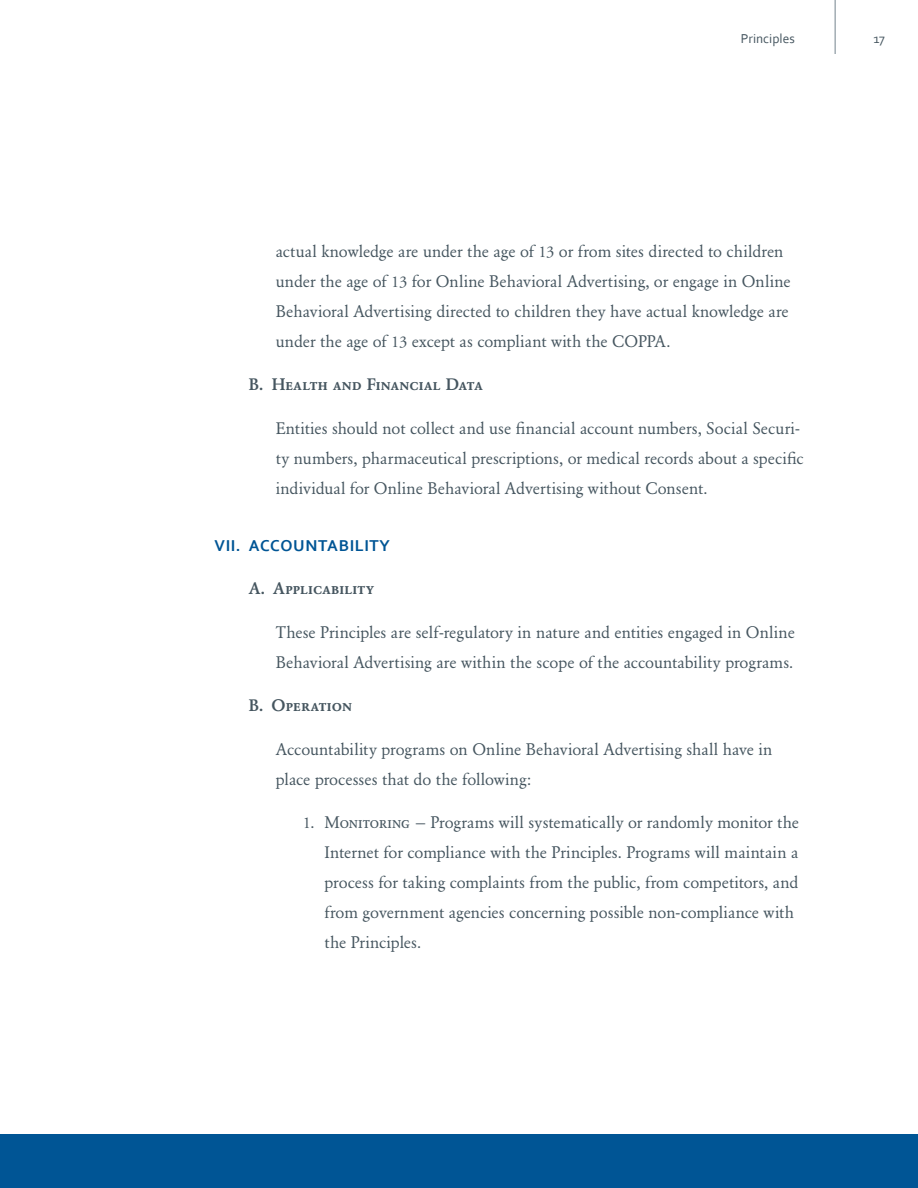
<style>
.page{position:relative;width:918px;height:1188px;background:#fff}
.page>*{position:absolute;margin:0;border:0;box-sizing:border-box;transform-origin:0 0}
.t1{font:16.5px/30px "Garamond Berth BQ Reg Os F";color:#45555f}
.t2{font:16.5px "Garamond Berth BQ Med SC";letter-spacing:.01em;color:#45555f}
.t3{font:700 16.5px "Corbel";letter-spacing:.04em;color:#005595}
.t4{font:13.5px "Corbel";color:#45555f}
.s1{font-family:"Adobe Garamond Pro"}
.s2{font-family:"Garamond Berth BQ Med Os F"}
.s3{font-family:"Garamond Berth BQ Reg SC"}
</style>
<div class="page">
<div style="left:0;top:1134px;width:918px;height:54px;background:#005595"></div>
<hr style="left:835px;top:0;width:1px;height:54px;background:#73838d">
<p class="t4" style="left:741px;top:30px;width:55px">Principles</p>
<p class="t4" style="left:873px;top:30px;width:13px">17</p>
<p class="t1" style="left:276px;top:236px;width:517px">actual knowledge are under the age of <span class="s1">13</span> or from sites directed to children under the age of <span class="s1">13</span> for Online Behavioral Advertising, or engage in Online Behavioral Advertising directed to children they have actual knowledge are under the age of <span class="s1">13</span> except as compliant with the COPPA.</p>
<p class="t2" style="left:249px;top:375px;width:235px"><span class="s2">B.</span> Health and Financial Data</p>
<p class="t1" style="left:276px;top:413px;width:530px">Entities should not collect and use financial account numbers, Social Securi&shy;ty numbers, pharmaceutical prescriptions, or medical records about a specific individual for Online Behavioral Advertising without Consent.</p>
<p class="t3" style="left:215px;top:535px;width:177px">VII. ACCOUNTABILITY</p>
<p class="t2" style="left:249px;top:579px;width:127px">A. Applicability</p>
<p class="t1" style="left:276px;top:617px;width:521px">These Principles are self-regulatory in nature and entities engaged in Online<br>Behavioral Advertising are within the scope of the accountability programs.</p>
<p class="t2" style="left:249px;top:696px;width:105px">B. Operation</p>
<p class="t1" style="left:276px;top:734px;width:498px">Accountability programs on Online Behavioral Advertising shall have in place processes that do the following:</p>
<p class="t1" style="left:324px;top:808px;width:476px;text-indent:-22px"><span class="s1">1</span>. <span class="s3">Monitoring</span> — Programs will systematically or randomly monitor the Internet for compliance with the Principles. Programs will maintain a process for taking complaints from the public, from competitors, and from government agencies concerning possible non-compliance with the Principles.</p>
</div>
